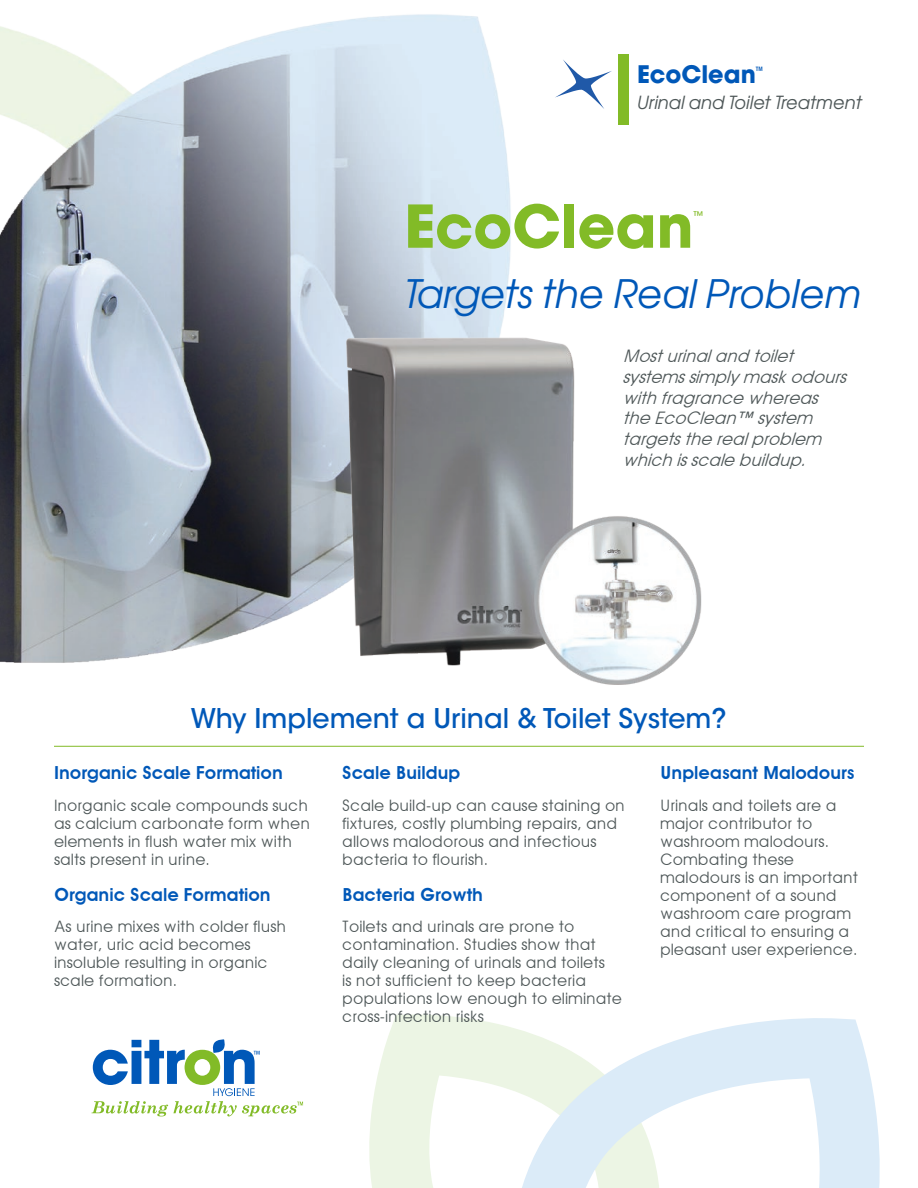
<style>
.page{position:relative;width:918px;height:1188px;background:#fff}
.page>*{position:absolute;margin:0;border:0;box-sizing:border-box;transform-origin:0 0}
.t1{font:58.5px "ITC Avant Garde MM 740 750";color:#82bb27}
.t2{font:italic 39px "Avant Garde Gothic ITC";color:#0058b8}
.t3{font:27px "ITC Avant Garde MM 445 750";color:#0058b8}
.t4{font:24px "ITC Avant Garde MM 740 750";color:#0058b8}
.t5{font:600 18px "Avant Garde";color:#0058b8}
.t6{font:italic 18px "Avant Garde Gothic ITC";color:#4e5758}
.t7{font:italic 17.25px "Avant Garde";color:#4e5758}
.t8{font:15.75px/18px "Avant Garde";color:#4e5758}
.t9{font:10.5px "ITC Avant Garde MM 445 750";color:#82bb27}
.t10{font:600 condensed 6px "Avant Garde";color:#0058b8}
</style>
<div class="page">
<img style="left:0;top:14px;width:528px;height:732px">
<svg style="left:369px;top:1014px;width:103px;height:174px;fill:#ecf5e4"></svg>
<svg style="left:472px;top:1018px;width:408px;height:170px"></svg>
<svg style="left:92px;top:1039px;width:211px;height:77px"></svg>
<hr style="left:54px;top:746px;width:810px;height:1px;background:#82bb27">
<div style="left:618px;top:54px;width:11px;height:70px;background:#82bb27"></div>
<img style="left:339px;top:328px;width:363px;height:371px">
<svg style="left:555px;top:59px;width:57px;height:50px"></svg>
<p class="t4" style="left:637px;top:60px;width:120px">EcoClean</p>
<p class="t10" style="left:756px;top:65px;width:8px">TM</p>
<p class="t6" style="left:637px;top:91px;width:226px">Urinal and Toilet Treatment</p>
<p class="t1" style="left:404px;top:193px;width:291px">EcoClean</p>
<p class="t9" style="left:694px;top:209px;width:12px">™</p>
<p class="t2" style="left:404px;top:269px;width:459px">Targets the Real Problem</p>
<p class="t7" style="left:622px;top:346px;width:178px">Mosturinaland toilet</p>
<p class="t7" style="left:622px;top:366px;width:231px">systemssimplymaskodours</p>
<p class="t7" style="left:622px;top:387px;width:202px">withfragrancewhereas</p>
<p class="t7" style="left:622px;top:408px;width:197px">theEcoClean™ system</p>
<p class="t7" style="left:622px;top:428px;width:206px">targetstherealproblem</p>
<p class="t7" style="left:622px;top:449px;width:190px">whichisscalebuildup.</p>
<p class="t3" style="left:191px;top:703px;width:537px">Why Implement a Urinal &amp; Toilet System?</p>
<p class="t5" style="left:342px;top:762px;width:120px">Scale Buildup</p>
<p class="t8" style="left:342px;top:796px;width:284px">Scale build-up can cause staining on fixtures, costly plumbing repairs, and allows malodorous and infectious bacteria to flourish.</p>
<p class="t5" style="left:342px;top:883px;width:142px">Bacteria Growth</p>
<p class="t8" style="left:342px;top:918px;width:281px">Toilets and urinals are prone to contamination. Studies show that daily cleaning of urinals and toilets<br>is not sufficient to keep bacteria populations low enough to eliminate cross-infection risks</p>
<p class="t5" style="left:54px;top:762px;width:230px">Inorganic Scale Formation</p>
<p class="t8" style="left:54px;top:796px;width:257px">Inorganic scale compounds such as calcium carbonate form when elements in flush water mix with salts present in urine.</p>
<p class="t5" style="left:54px;top:883px;width:218px">Organic Scale Formation</p>
<p class="t8" style="left:54px;top:918px;width:234px">As urine mixes with colder flush</p>
<p class="t8" style="left:54px;top:936px;width:215px">water, uric acid becomes insoluble resulting in organic scale formation.</p>
<p class="t5" style="left:660px;top:762px;width:196px">Unpleasant Malodours</p>
<p class="t8" style="left:660px;top:796px;width:178px">Urinals and toilets are a major contributor to washroom malodours.</p>
<p class="t8" style="left:660px;top:850px;width:200px">Combating these malodours is an important component of a sound</p>
<p class="t8" style="left:660px;top:904px;width:199px">washroom care program and critical to ensuring a pleasant user experience.</p>
</div>
